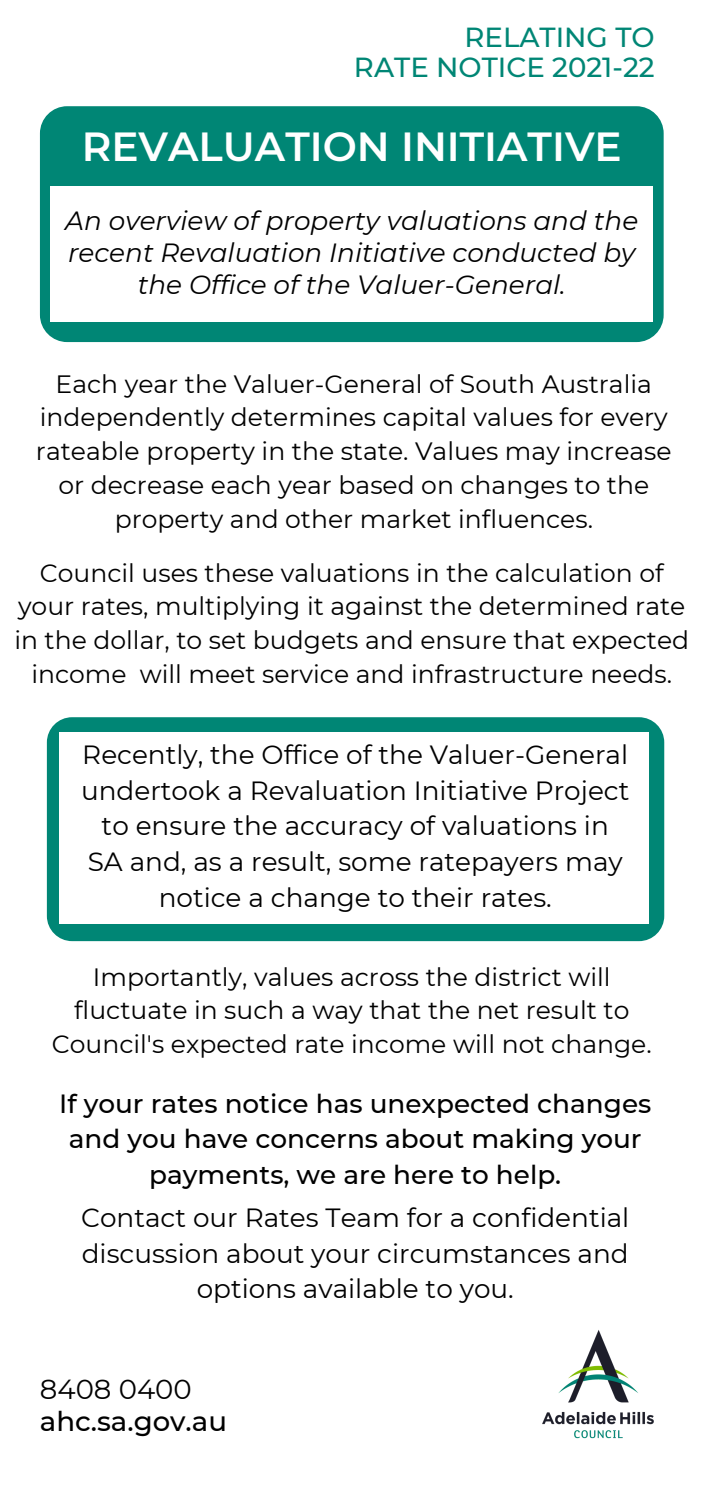
<style>
.page{position:relative;width:702px;height:1489px;background:#fff}
.page>*{position:absolute;margin:0;border:0;box-sizing:border-box;transform-origin:0 0}
.t1{font:600 40.5px "Montserrat";color:#fff}
.t2{font:500 27.5px "Montserrat";color:#008675}
.t3{font:500 27.5px "Montserrat";color:#000}
.t4{font:27.5px "Montserrat";color:#000}
.t5{font:26.25px/35.8px "Montserrat";color:#000;text-align:center}
.t6{font:italic 26.25px/32px "Montserrat";color:#000;text-align:center}
.t7{font:500 26.25px/35.8px "Montserrat";color:#000;text-align:center}
.t8{font:25px/33.8px "Montserrat";color:#000;text-align:center}
</style>
<div class="page">
<img style="left:542px;top:1330px;width:112px;height:109px">
<div style="left:40px;top:106px;width:623px;height:236px;background:#008675;border-radius:27px"></div>
<div style="left:51px;top:186px;width:601px;height:136px;background:#fff"></div>
<div style="left:47px;top:717px;width:617px;height:224px;background:#008675;border-radius:25px"></div>
<div style="left:59px;top:732px;width:589px;height:191px;background:#fff"></div>
<p class="t2" style="left:464px;top:20px;width:191px">RELATING TO</p>
<p class="t2" style="left:354px;top:50px;width:302px">RATE NOTICE 2021-22</p>
<p class="t1" style="left:82px;top:121px;width:541px">REVALUATION INITIATIVE</p>
<p class="t6" style="left:65px;top:205px;width:574px">An overview of property valuations and the recent Revaluation Initiative conducted by the Office of the Valuer-General.</p>
<p class="t8" style="left:36px;top:367px;width:637px">Each year the Valuer-General of South Australia independently determines capital values for every rateable property in the state. Values may increase or decrease each year based on changes to the property and other market influences.</p>
<p class="t8" style="left:14px;top:556px;width:676px">Council uses these valuations in the calculation of your rates, multiplying it against the determined rate in the dollar, to set budgets and ensure that expected income will meet service and infrastructure needs.</p>
<p class="t5" style="left:81px;top:736px;width:549px">Recently, the Office of the Valuer-General undertook a Revaluation Initiative Project to ensure the accuracy of valuations in SA and, as a result, some ratepayers may notice a change to their rates.</p>
<p class="t8" style="left:52px;top:960px;width:601px">Importantly, values across the district will fluctuate in such a way that the net result to<br>Council's expected rate income will not change.</p>
<p class="t7" style="left:59px;top:1085px;width:593px">If your rates notice has unexpected changes and you have concerns about making your payments, we are here to help.</p>
<p class="t5" style="left:81px;top:1199px;width:549px">Contact our Rates Team for a confidential discussion about your circumstances and options available to you.</p>
<p class="t4" style="left:40px;top:1372px;width:153px">8408 0400</p>
<p class="t3" style="left:40px;top:1404px;width:188px">ahc.sa.gov.au</p>
</div>
